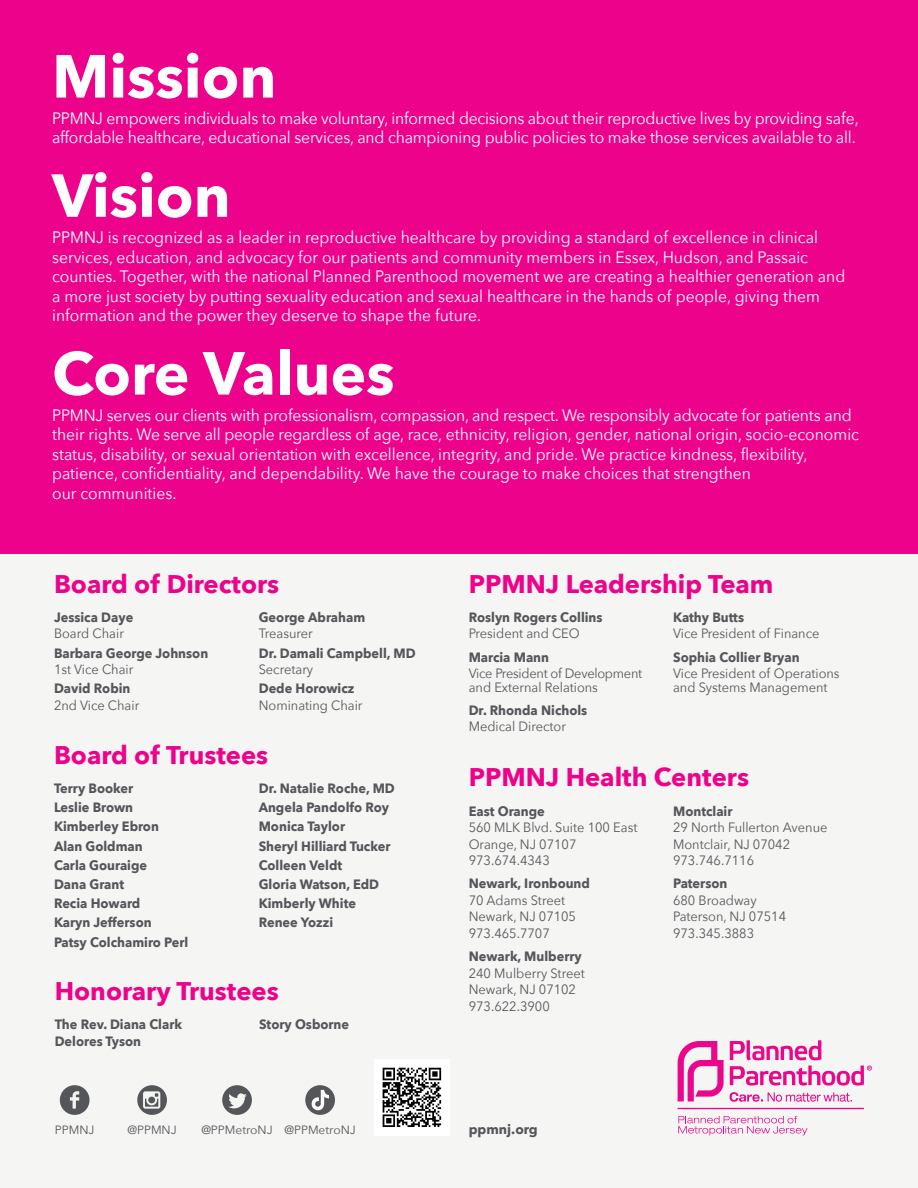
<style>
.page{position:relative;width:918px;height:1188px;background:#fff}
.page>*{position:absolute;margin:0;border:0;box-sizing:border-box;transform-origin:0 0}
.t1{font:700 60px "Avenir Next";color:#fff}
.t2{font:700 25.5px "Avenir Next";color:#ed028c}
.t3{font:16.5px/19.5px "Avenir Next";color:#fff;scale:.95 1}
.t4{font:700 13.5px/16.5px "Avenir Next";color:#54565a;scale:.95 1}
.t5{font:13.5px/16.5px "Avenir Next";color:#54565a;scale:.95 1}
.t6{font:13.5px/16.5px "Avenir Next";letter-spacing:-.02em;color:#54565a;scale:.95 1}
.t7{font:700 13.5px "Avenir Next";color:#54565a}
.t8{font:12px "Avenir Next";color:#54565a}
.s1{font-weight:400}
.s2{font-weight:700}
</style>
<div class="page">
<div style="left:0;top:536px;width:918px;height:652px;background:#f5f5f3"></div>
<div style="left:0;top:0;width:918px;height:554px;background:#ed028c"></div>
<svg style="left:678px;top:1040px;width:194px;height:69px"></svg>
<svg style="left:678px;top:1116px;width:130px;height:19px"></svg>
<svg style="left:60px;top:1085px;width:30px;height:30px"></svg>
<svg style="left:137px;top:1085px;width:30px;height:30px"></svg>
<svg style="left:222px;top:1085px;width:30px;height:30px"></svg>
<img style="left:374px;top:1059px;width:76px;height:76px">
<svg style="left:305px;top:1085px;width:30px;height:30px"></svg>
<svg style="left:309px;top:1090px;width:20px;height:20px"></svg>
<p class="t1" style="left:52px;top:25px;width:226px">Mission</p>
<p class="t3" style="left:52px;top:108px;width:851px">PPMNJ empowers individuals to make voluntary, informed decisions about their reproductive lives by providing safe, affordable healthcare, educational services, and championing public policies to make those services available to all.</p>
<p class="t1" style="left:52px;top:144px;width:180px">Vision</p>
<p class="t3" style="left:52px;top:227px;width:836px">PPMNJ is recognized as a leader in reproductive healthcare by providing a standard of excellence in clinical services, education, and advocacy for our patients and community members in Essex, Hudson, and Passaic counties. Together, with the national Planned Parenthood movement we are creating a healthier generation and a more just society by putting sexuality education and sexual healthcare in the hands of people, giving them information and the power they deserve to shape the future.</p>
<p class="t1" style="left:52px;top:322px;width:344px">Core Values</p>
<p class="t3" style="left:52px;top:405px;width:851px">PPMNJ serves our clients with professionalism, compassion, and respect. We responsibly advocate for patients and their rights. We serve all people regardless of age, race, ethnicity, religion, gender, national origin, socio-economic status, disability, or sexual orientation with excellence, integrity, and pride. We practice kindness, flexibility, patience, confidentiality, and dependability. We have the courage to make choices that strengthen<br>our communities.</p>
<p class="t2" style="left:54px;top:561px;width:227px">Board of Directors</p>
<p class="t4" style="left:54px;top:609px;width:85px">Jessica Daye<br><span class="s1">Board Chair</span></p>
<p class="t4" style="left:54px;top:644px;width:164px">Barbara George Johnson<br><span class="s1">1st Vice Chair</span></p>
<p class="t5" style="left:54px;top:680px;width:91px"><span class="s2">David Robin<br></span>2nd Vice Chair</p>
<p class="t4" style="left:259px;top:609px;width:114px">George Abraham<br><span class="s1">Treasurer</span></p>
<p class="t4" style="left:259px;top:644px;width:167px">Dr. Damali Campbell, MD<br><span class="s1">Secretary</span></p>
<p class="t5" style="left:259px;top:680px;width:111px"><span class="s2">Dede Horowicz<br></span>Nominating Chair</p>
<p class="t2" style="left:54px;top:733px;width:216px">Board of Trustees</p>
<p class="t4" style="left:54px;top:780px;width:85px">Terry Booker</p>
<p class="t4" style="left:54px;top:799px;width:85px">Leslie Brown</p>
<p class="t4" style="left:54px;top:818px;width:112px">Kimberley Ebron</p>
<p class="t4" style="left:54px;top:837px;width:95px">Alan Goldman</p>
<p class="t4" style="left:54px;top:857px;width:100px">Carla Gouraige</p>
<p class="t4" style="left:54px;top:876px;width:75px">Dana Grant</p>
<p class="t4" style="left:54px;top:895px;width:92px">Recia Howard</p>
<p class="t4" style="left:54px;top:914px;width:104px">Karyn Jefferson</p>
<p class="t4" style="left:54px;top:933px;width:143px">Patsy Colchamiro Perl</p>
<p class="t4" style="left:259px;top:780px;width:145px">Dr. Natalie Roche, MD</p>
<p class="t4" style="left:259px;top:799px;width:139px">Angela Pandolfo Roy</p>
<p class="t4" style="left:259px;top:818px;width:92px">Monica Taylor</p>
<p class="t4" style="left:259px;top:837px;width:140px">Sheryl Hilliard Tucker</p>
<p class="t4" style="left:259px;top:857px;width:89px">Colleen Veldt</p>
<p class="t4" style="left:259px;top:876px;width:128px">Gloria Watson, EdD</p>
<p class="t4" style="left:259px;top:895px;width:104px">Kimberly White</p>
<p class="t4" style="left:259px;top:914px;width:80px">Renee Yozzi</p>
<p class="t2" style="left:55px;top:969px;width:226px">Honorary Trustees</p>
<p class="t4" style="left:55px;top:1016px;width:136px">The Rev. Diana Clark</p>
<p class="t4" style="left:55px;top:1032px;width:93px">Delores Tyson</p>
<p class="t4" style="left:259px;top:1016px;width:96px">Story Osborne</p>
<p class="t8" style="left:55px;top:1120px;width:41px">PPMNJ</p>
<p class="t8" style="left:128px;top:1120px;width:51px">@PPMNJ</p>
<p class="t8" style="left:201px;top:1120px;width:73px">@PPMetroNJ</p>
<p class="t8" style="left:284px;top:1120px;width:73px">@PPMetroNJ</p>
<p class="t2" style="left:469px;top:561px;width:306px">PPMNJ Leadership Team</p>
<p class="t4" style="left:469px;top:609px;width:142px">Roslyn Rogers Collins<br><span class="s1">President and CEO</span></p>
<p class="t6" style="left:469px;top:648px;width:184px"><span class="s2">Marcia Mann<br></span>Vice President of Development</p>
<p class="t5" style="left:469px;top:678px;width:138px">and External Relations</p>
<p class="t4" style="left:469px;top:702px;width:126px">Dr. Rhonda Nichols<br><span class="s1">Medical Director</span></p>
<p class="t5" style="left:673px;top:608px;width:156px"><span class="s2">Kathy Butts<br></span>Vice President of Finance</p>
<p class="t5" style="left:673px;top:648px;width:177px"><span class="s2">Sophia Collier Bryan<br></span>Vice President of Operations</p>
<p class="t5" style="left:673px;top:678px;width:164px">and Systems Management</p>
<p class="t2" style="left:469px;top:755px;width:282px">PPMNJ Health Centers</p>
<p class="t4" style="left:469px;top:803px;width:82px">East Orange</p>
<p class="t5" style="left:469px;top:819px;width:179px">560 MLK Blvd. Suite 100 East<br>Orange, NJ 07107<br>973.674.4343</p>
<p class="t4" style="left:469px;top:875px;width:129px">Newark, Ironbound</p>
<p class="t5" style="left:469px;top:891px;width:115px">70 Adams Street<br>Newark, NJ 07105<br>973.465.7707</p>
<p class="t4" style="left:469px;top:948px;width:121px">Newark, Mulberry</p>
<p class="t5" style="left:469px;top:964px;width:124px">240 Mulberry Street<br>Newark, NJ 07102<br>973.622.3900</p>
<p class="t4" style="left:673px;top:803px;width:64px">Montclair</p>
<p class="t5" style="left:673px;top:819px;width:164px">29 North Fullerton Avenue<br>Montclair, NJ 07042<br>973.746.7116</p>
<p class="t4" style="left:673px;top:875px;width:59px">Paterson</p>
<p class="t5" style="left:673px;top:891px;width:121px">680 Broadway<br>Paterson, NJ 07514<br>973.345.3883</p>
<p class="t7" style="left:469px;top:1118px;width:71px">ppmnj.org</p>
</div>
